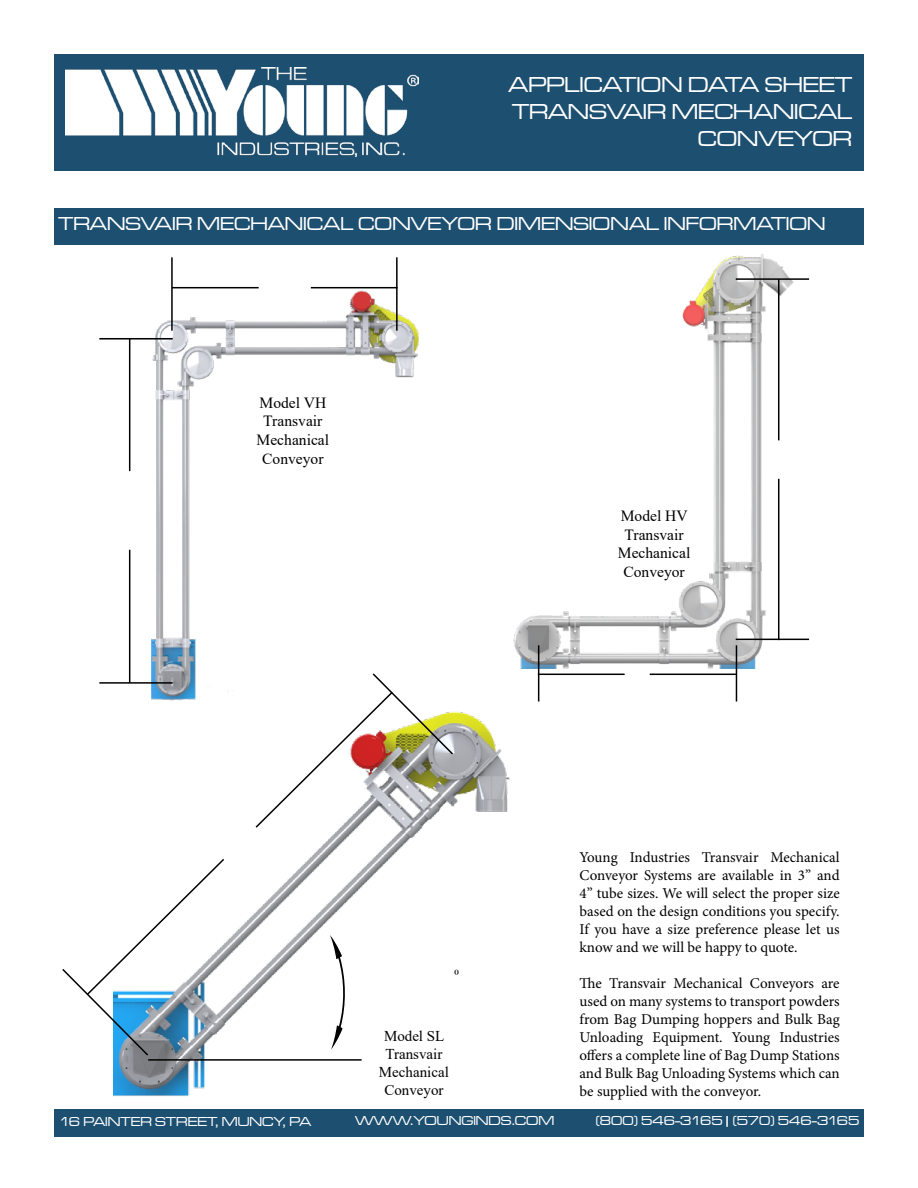
<style>
.page{position:relative;width:918px;height:1188px;background:#fff}
.page>*{position:absolute;margin:0;border:0;box-sizing:border-box;transform-origin:0 0}
.t1{font:500 expanded 22.5px/27px "Microgramma DOT";color:#fff;text-align:right}
.t2{font:500 expanded 19.5px "Microgramma DOT";color:#fff}
.t3{font:15.6px/18.8px "Times New Roman";color:#000;text-align:center}
.t4{font:15px/18px "Minion Pro";letter-spacing:-.005em;color:#000;text-align:justify}
.t5{font:15px/18px "Times New Roman";color:#000;text-align:center}
.t6{font:500 expanded 13.5px "Microgramma DOT";color:#fff}
</style>
<div class="page">
<img style="left:114px;top:712px;width:396px;height:385px">
<div style="left:55px;top:54px;width:809px;height:116px;background:#1d4f70"></div>
<div style="left:54px;top:1109px;width:810px;height:28px;background:#1d4f70"></div>
<img style="left:66px;top:67px;width:353px;height:90px">
<svg style="left:726px;top:1116px;width:2px;height:11px"></svg>
<img style="left:151px;top:290px;width:268px;height:411px">
<img style="left:513px;top:254px;width:283px;height:414px">
<hr style="left:171px;top:257px;width:2px;height:74px;background:#000">
<hr style="left:396px;top:257px;width:2px;height:74px;background:#000">
<hr style="left:172px;top:287px;width:87px;height:1px;background:#000">
<hr style="left:311px;top:287px;width:87px;height:1px;background:#000">
<hr style="left:99px;top:682px;width:74px;height:2px;background:#000">
<hr style="left:99px;top:338px;width:74px;height:2px;background:#000">
<hr style="left:129px;top:550px;width:1px;height:133px;background:#000">
<hr style="left:129px;top:338px;width:1px;height:133px;background:#000">
<hr style="left:736px;top:645px;width:1px;height:57px;background:#000">
<hr style="left:538px;top:645px;width:1px;height:57px;background:#000">
<hr style="left:650px;top:674px;width:86px;height:1px;background:#000">
<hr style="left:538px;top:674px;width:87px;height:1px;background:#000">
<hr style="left:736px;top:278px;width:73px;height:2px;background:#000">
<hr style="left:736px;top:639px;width:73px;height:1px;background:#000">
<hr style="left:778px;top:279px;width:1px;height:161px;background:#000">
<hr style="left:778px;top:479px;width:1px;height:161px;background:#000">
<div style="left:55px;top:208px;width:809px;height:36px;background:#1d4f70"></div>
<svg style="left:254px;top:672px;width:201px;height:157px"></svg>
<svg style="left:62px;top:857px;width:164px;height:200px"></svg>
<hr style="left:148px;top:1059px;width:214px;height:2px;background:#000">
<svg style="left:322px;top:921px;width:25px;height:142px"></svg>
<h1 class="t1" style="left:509px;top:71px;width:345px">APPLICATION DATA SHEET<br>TRANSVAIR MECHANICAL<br>CONVEYOR</h1>
<h2 class="t2" style="left:59px;top:211px;width:769px">TRANSVAIR MECHANICAL CONVEYOR DIMENSIONAL INFORMATION</h2>
<p class="t3" style="left:257px;top:393px;width:74px">Model VH<br>Transvair<br>Mechanical<br>Conveyor</p>
<p class="t5" style="left:455px;top:966px;width:6px">0</p>
<p class="t5" style="left:379px;top:1027px;width:71px">Model SL<br>Transvair<br>Mechanical<br>Conveyor</p>
<p class="t3" style="left:618px;top:506px;width:74px">Model HV<br>Transvair<br>Mechanical<br>Conveyor</p>
<p class="t4" style="left:579px;top:848px;width:262px">Young Industries Transvair Mechanical Conveyor Systems are available in 3” and 4” tube sizes. We will select the proper size based on the design conditions you specify.<br>If you have a size preference please let us know and we will be happy to quote.</p>
<p class="t4" style="left:579px;top:974px;width:262px">The Transvair Mechanical Conveyors are used on many systems to transport powders from Bag Dumping hoppers and Bulk Bag Unloading Equipment. Young Industries offers a complete line of Bag Dump Stations and Bulk Bag Unloading Systems which can be supplied with the conveyor.</p>
<p class="t6" style="left:59px;top:1113px;width:253px">16 PAINTER STREET, MUNCY, PA</p>
<p class="t6" style="left:355px;top:1112px;width:201px">WWW.YOUNGINDS.COM</p>
<p class="t6" style="left:596px;top:1112px;width:265px">(800) 546-3165 (570) 546-3165</p>
</div>
